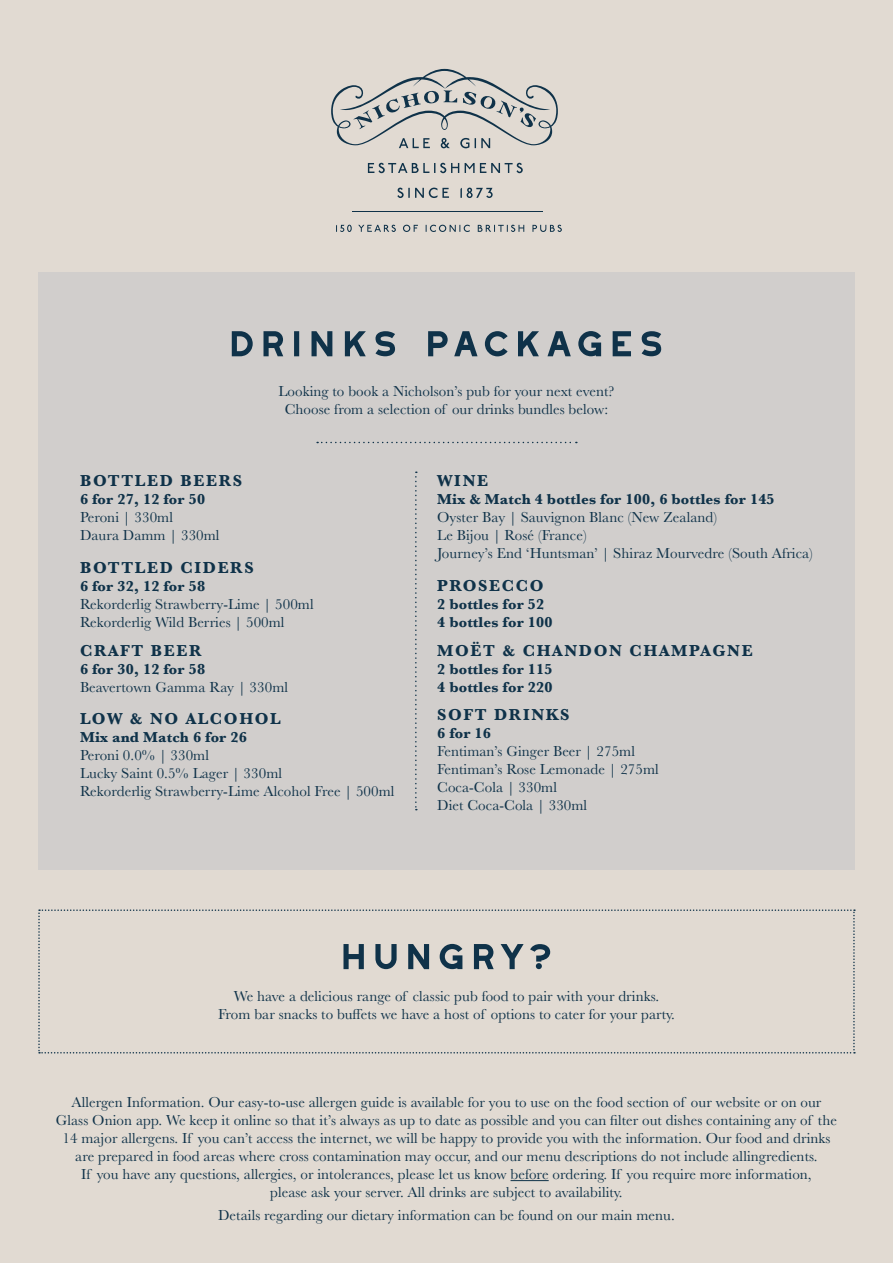
<style>
.page{position:relative;width:893px;height:1263px;background:#e1dad2}
.page>*{position:absolute;margin:0;border:0;box-sizing:border-box;transform-origin:0 0}
.t1{font:700 16.5px "Baskerville";letter-spacing:.1em;color:#0f3249}
.t2{font:15px/18px "Baskerville";letter-spacing:.005em;color:#0f3249;text-align:center}
.t3{font:700 15px "Baskerville";letter-spacing:.01em;color:#0f3249}
</style>
<div class="page">
<svg style="left:336px;top:225px;width:16px;height:7px"></svg>
<svg style="left:358px;top:225px;width:38px;height:7px"></svg>
<svg style="left:403px;top:225px;width:15px;height:7px"></svg>
<svg style="left:426px;top:225px;width:44px;height:7px"></svg>
<svg style="left:478px;top:225px;width:46px;height:7px"></svg>
<svg style="left:532px;top:225px;width:30px;height:7px"></svg>
<svg style="left:368px;top:163px;width:91px;height:10px"></svg>
<svg style="left:465px;top:163px;width:58px;height:10px"></svg>
<svg style="left:397px;top:188px;width:52px;height:10px"></svg>
<svg style="left:460px;top:188px;width:33px;height:10px"></svg>
<hr style="left:353px;top:211px;width:190px;height:1px;background:#0f3249">
<svg style="left:331px;top:69px;width:227px;height:79px"></svg>
<hr style="left:511px;top:1180px;width:38px;height:1px;background:#0f3249">
<div style="left:38px;top:272px;width:817px;height:597px;background:#d1cecc"></div>
<svg style="left:232px;top:331px;width:429px;height:25px"></svg>
<svg style="left:317px;top:442px;width:260px;height:1px"></svg>
<svg style="left:415px;top:471px;width:2px;height:339px"></svg>
<svg style="left:38px;top:909px;width:817px;height:144px"></svg>
<p class="t2" style="left:278px;top:382px;width:337px">Looking to book a Nicholson’s pub for your next event?</p>
<p class="t2" style="left:285px;top:400px;width:325px">Choose from a selection of our drinks bundles below:</p>
<p class="t1" style="left:80px;top:469px;width:164px">BOTTLED BEERS</p>
<p class="t3" style="left:80px;top:489px;width:127px">6 for 27, 12 for 50</p>
<p class="t2" style="left:80px;top:509px;width:94px">Peroni | 330ml</p>
<p class="t2" style="left:80px;top:527px;width:141px">Daura Damm | 330ml</p>
<p class="t1" style="left:80px;top:556px;width:175px">BOTTLED CIDERS</p>
<p class="t3" style="left:80px;top:575px;width:127px">6 for 32, 12 for 58</p>
<p class="t2" style="left:80px;top:595px;width:235px">Rekorderlig Strawberry-Lime | 500ml</p>
<p class="t2" style="left:80px;top:613px;width:206px">Rekorderlig Wild Berries | 500ml</p>
<p class="t1" style="left:80px;top:639px;width:123px">CRAFT BEER</p>
<p class="t3" style="left:80px;top:658px;width:127px">6 for 30, 12 for 58</p>
<p class="t2" style="left:80px;top:678px;width:210px">Beavertown Gamma Ray | 330ml</p>
<p class="t1" style="left:80px;top:707px;width:202px">LOW &amp; NO ALCOHOL</p>
<p class="t3" style="left:80px;top:727px;width:168px">Mix and Match 6 for 26</p>
<p class="t2" style="left:80px;top:746px;width:130px">Peroni 0.0% | 330ml</p>
<p class="t2" style="left:80px;top:764px;width:204px">Lucky Saint 0.5% Lager | 330ml</p>
<p class="t2" style="left:80px;top:782px;width:316px">Rekorderlig Strawberry-Lime Alcohol Free | 500ml</p>
<p class="t1" style="left:437px;top:469px;width:53px">WINE</p>
<p class="t3" style="left:437px;top:489px;width:339px">Mix &amp; Match 4 bottles for 100, 6 bottles for 145</p>
<p class="t2" style="left:437px;top:509px;width:281px">Oyster Bay | Sauvignon Blanc (New Zealand)</p>
<p class="t2" style="left:437px;top:527px;width:151px">Le Bijou | Rosé (France)</p>
<p class="t2" style="left:437px;top:545px;width:377px">Journey’s End ‘Huntsman’ | Shiraz Mourvedre (South Africa)</p>
<p class="t1" style="left:437px;top:574px;width:108px">PROSECCO</p>
<p class="t3" style="left:437px;top:593px;width:109px">2 bottles for 52</p>
<p class="t3" style="left:437px;top:611px;width:117px">4 bottles for 100</p>
<p class="t1" style="left:437px;top:639px;width:317px">MOËT &amp; CHANDON CHAMPAGNE</p>
<p class="t3" style="left:437px;top:658px;width:117px">2 bottles for 115</p>
<p class="t3" style="left:437px;top:676px;width:117px">4 bottles for 220</p>
<p class="t1" style="left:437px;top:703px;width:134px">SOFT DRINKS</p>
<p class="t3" style="left:437px;top:723px;width:55px">6 for 16</p>
<p class="t2" style="left:437px;top:743px;width:199px">Fentiman’s Ginger Beer | 275ml</p>
<p class="t2" style="left:437px;top:761px;width:223px">Fentiman’s Rose Lemonade | 275ml</p>
<p class="t2" style="left:437px;top:779px;width:121px">Coca-Cola | 330ml</p>
<p class="t2" style="left:437px;top:797px;width:152px">Diet Coca-Cola | 330ml</p>
<p class="t2" style="left:234px;top:987px;width:427px">We have a delicious range of classic pub food to pair with your drinks.</p>
<p class="t2" style="left:218px;top:1005px;width:458px">From bar snacks to buffets we have a host of options to cater for your party.</p>
<p class="t2" style="left:56px;top:1093px;width:783px">Allergen Information. Our easy-to-use allergen guide is available for you to use on the food section of our website or on our Glass Onion app. We keep it online so that it’s always as up to date as possible and you can filter out dishes containing any of the 14 major allergens. If you can’t access the internet, we will be happy to provide you with the information. Our food and drinks are prepared in food areas where cross contamination may occur, and our menu descriptions do not include allingredients.<br>If you have any questions, allergies, or intolerances, please let us know before ordering. If you require more information,<br>please ask your server. All drinks are subject to availability.</p>
<p class="t2" style="left:218px;top:1206px;width:458px">Details regarding our dietary information can be found on our main menu.</p>
</div>
